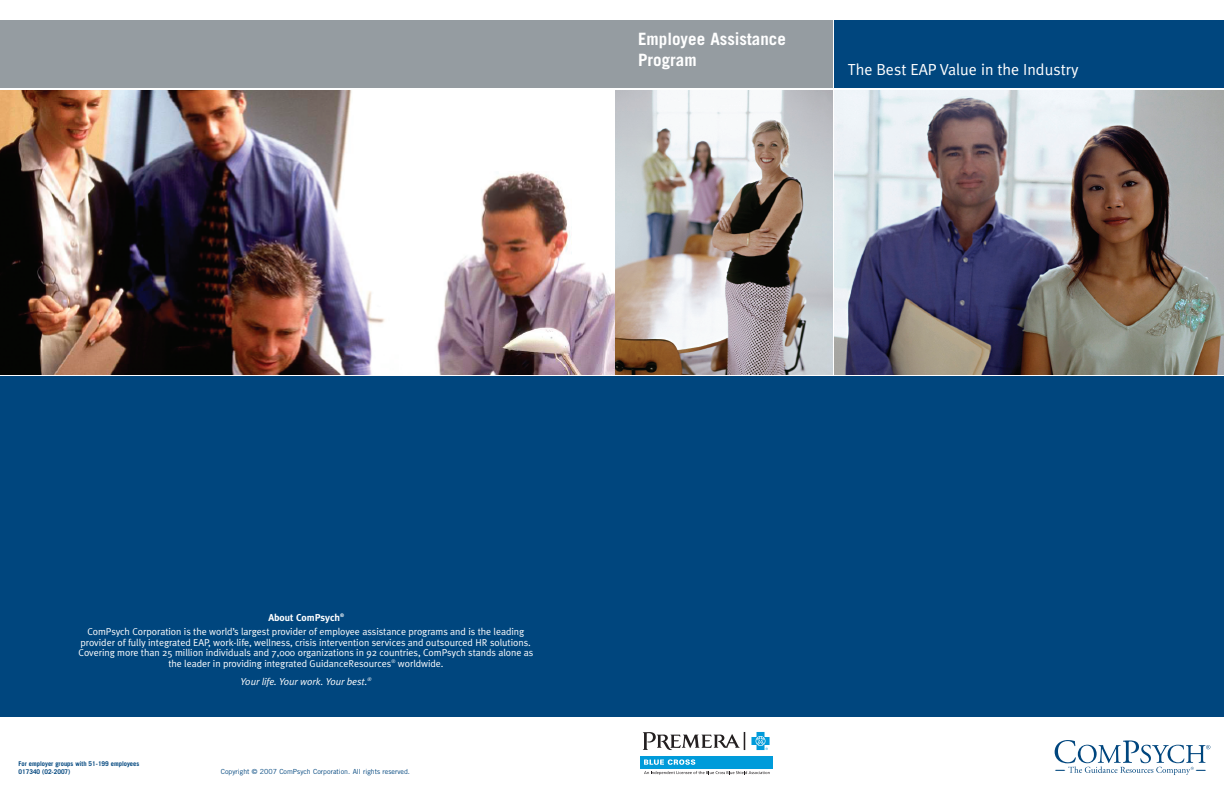
<style>
.page{position:relative;width:1224px;height:792px;background:#fff}
.page>*{position:absolute;margin:0;border:0;box-sizing:border-box;transform-origin:0 0}
.t1{font:700 17px/20.4px "Trade Gothic LT Std";color:#fff}
.t2{font:16px "Meta Plus Normal";color:#fff}
.t3{font:10px/10.5px "Meta Plus Normal";letter-spacing:-.005em;color:#fff;text-align:center}
.t4{font:italic 10px "Meta Plus Normal";letter-spacing:-.005em;color:#fff}
.t5{font:700 10px "Meta Plus";color:#fff}
.t6{font:7px "Trade Gothic LT Std";color:#00467e}
.t7{font:700 6.5px/8px "Trade Gothic LT Std";color:#00467e}
</style>
<div class="page">
<div style="left:0;top:376px;width:1224px;height:340px;background:#00467e"></div>
<img style="left:615px;top:91px;width:217px;height:283px">
<img style="left:835px;top:91px;width:389px;height:283px">
<svg style="left:1055px;top:740px;width:155px;height:35px"></svg>
<div style="left:0;top:20px;width:832px;height:67px;background:#959ca1"></div>
<div style="left:835px;top:20px;width:389px;height:67px;background:#00467e"></div>
<img style="left:0;top:91px;width:615px;height:283px">
<div style="left:641px;top:756px;width:132px;height:12px;background:#009bda"></div>
<svg style="left:644px;top:759px;width:51px;height:6px"></svg>
<svg style="left:643px;top:732px;width:102px;height:18px"></svg>
<svg style="left:751px;top:732px;width:19px;height:18px"></svg>
<svg style="left:644px;top:771px;width:126px;height:4px"></svg>
<h1 class="t1" style="left:638px;top:31px;width:149px">Employee Assistance<br>Program</h1>
<h2 class="t2" style="left:848px;top:60px;width:232px">The Best EAP Value in the Industry</h2>
<p class="t5" style="left:268px;top:612px;width:77px">About ComPsych<sup>®</sup></p>
<p class="t3" style="left:79px;top:627px;width:456px">ComPsych Corporation is the world’s largest provider of employee assistance programs and is the leading provider of fully integrated EAP, work-life, wellness, crisis intervention services and outsourced HR solutions.<br>Covering more than 25 million individuals and 7,000 organizations in 92 countries, ComPsych stands alone as the leader in providing integrated GuidanceResources<sup>®</sup> worldwide.</p>
<p class="t4" style="left:241px;top:675px;width:132px">Your life. Your work. Your best.<sup>®</sup></p>
<p class="t7" style="left:19px;top:761px;width:122px">For employer groups with 51-199 employees<br>017340 (02-2007)</p>
<p class="t6" style="left:221px;top:769px;width:191px">Copyright © 2007 ComPsych Corporation. All rights reserved.</p>
</div>
